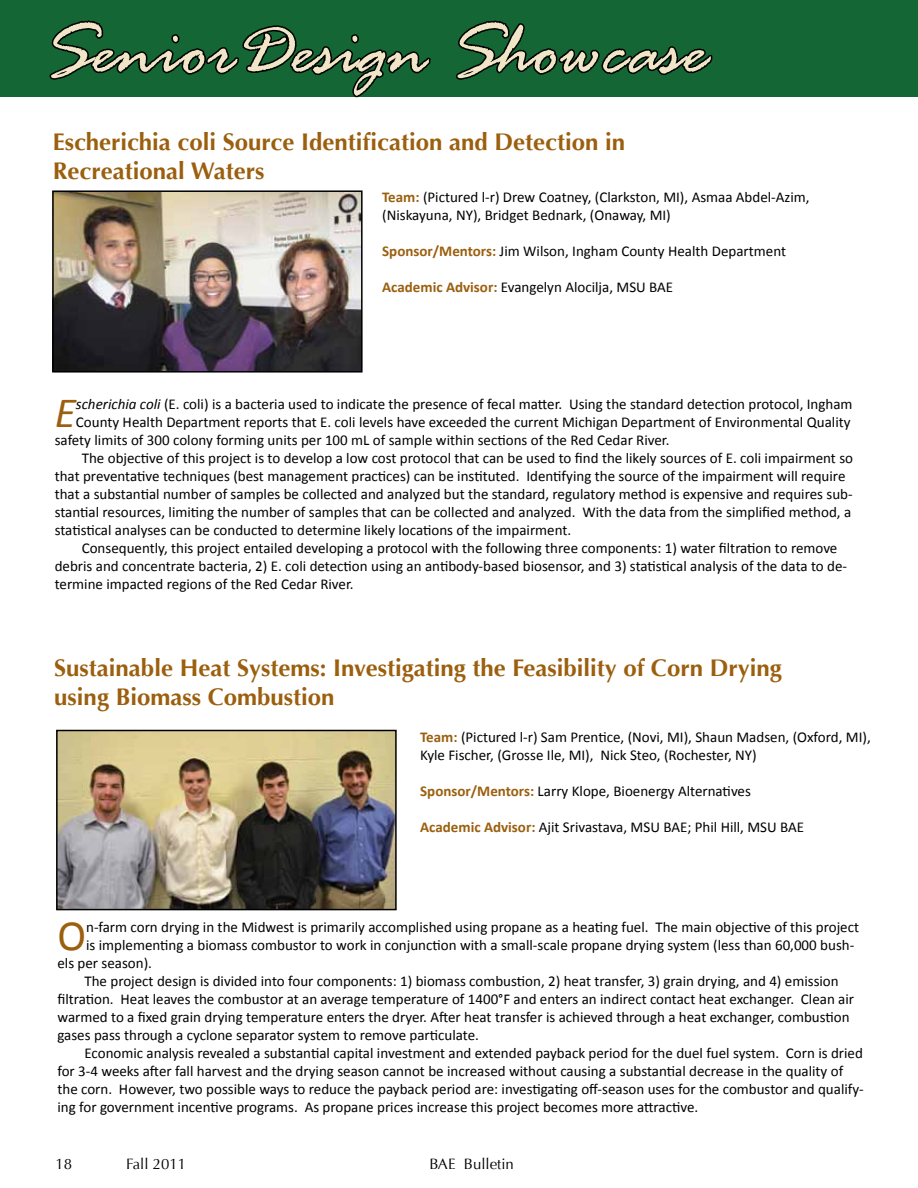
<style>
.page{position:relative;width:918px;height:1188px;background:#fff}
.page>*{position:absolute;margin:0;border:0;box-sizing:border-box;transform-origin:0 0}
.t1{font:italic 78px "Rage";color:#f1e5c7}
.t2{font:43.35px "Calibri";color:#9b5f0e}
.t3{font:italic 43.35px "Calibri";color:#9b5f0e}
.t4{font:700 24px/28.8px "Optima";color:#9b5f0e}
.t5{font:15px/18px "Calibri";color:#000}
.t6{font:15px "Optima";color:#000}
.s1{font-weight:700;color:#9b5f0e}
.s2{font-style:italic}
</style>
<div class="page">
<div style="left:0;top:0;width:918px;height:97px;background:#146734"></div>
<svg style="left:49px;top:20px;width:382px;height:78px"></svg>
<svg style="left:456px;top:20px;width:257px;height:60px"></svg>
<img style="left:55px;top:193px;width:305px;height:177px">
<div style="left:52px;top:190px;width:311px;height:183px;border:2px solid #000"></div>
<img style="left:59px;top:733px;width:335px;height:174px">
<div style="left:56px;top:730px;width:341px;height:180px;border:2px solid #000"></div>
<h1 class="t1" style="left:42px;top:9px;width:667px">SeniorDesign Showcase</h1>
<h3 class="t4" style="left:53px;top:128px;width:574px">Escherichia coli Source Identification and Detection in<br>Recreational Waters</h3>
<p class="t5" style="left:382px;top:188px;width:429px"><span class="s1">Team:</span> (Pictured l-r) Drew Coatney, (Clarkston, MI), Asmaa Abdel-Azim, (Niskayuna, NY), Bridget Bednark, (Onaway, MI)</p>
<p class="t5" style="left:382px;top:242px;width:405px"><span class="s1">Sponsor/Mentors:</span> Jim Wilson, Ingham County Health Department</p>
<p class="t5" style="left:382px;top:278px;width:293px"><span class="s1">Academic Advisor:</span> Evangelyn Alocilja, MSU BAE</p>
<h2 class="t3" style="left:55px;top:386px;width:23px">E</h2>
<p class="t5" style="left:76px;top:395px;width:778px"><span class="s2">scherichia coli</span> (E. coli) is a bacteria used to indicate the presence of fecal matter. Using the standard detection protocol, Ingham</p>
<p class="t5" style="left:76px;top:413px;width:776px">County Health Department reports that E. coli levels have exceeded the current Michigan Department of Environmental Quality</p>
<p class="t5" style="left:55px;top:431px;width:616px">safety limits of 300 colony forming units per 100 mL of sample within sections of the Red Cedar River.</p>
<p class="t5" style="left:82px;top:449px;width:773px">The objective of this project is to develop a low cost protocol that can be used to find the likely sources of E. coli impairment so</p>
<p class="t5" style="left:55px;top:467px;width:792px">that preventative techniques (best management practices) can be instituted. Identifying the source of the impairment will require</p>
<p class="t5" style="left:55px;top:485px;width:799px">that a substantial number of samples be collected and analyzed but the standard, regulatory method is expensive and requires sub-</p>
<p class="t5" style="left:55px;top:503px;width:798px">stantial resources, limiting the number of samples that can be collected and analyzed. With the data from the simplified method, a</p>
<p class="t5" style="left:55px;top:521px;width:518px">statistical analyses can be conducted to determine likely locations of the impairment.</p>
<p class="t5" style="left:82px;top:539px;width:757px">Consequently, this project entailed developing a protocol with the following three components: 1) water filtration to remove</p>
<p class="t5" style="left:55px;top:557px;width:794px">debris and concentrate bacteria, 2) E. coli detection using an antibody-based biosensor, and 3) statistical analysis of the data to de-</p>
<p class="t5" style="left:55px;top:575px;width:300px">termine impacted regions of the Red Cedar River.</p>
<h3 class="t4" style="left:54px;top:654px;width:729px">Sustainable Heat Systems: Investigating the Feasibility of Corn Drying using Biomass Combustion</h3>
<p class="t5" style="left:420px;top:727px;width:452px"><span class="s1">Team:</span> (Pictured l-r) Sam Prentice, (Novi, MI), Shaun Madsen, (Oxford, MI),<br>Kyle Fischer, (Grosse Ile, MI), Nick Steo, (Rochester, NY)</p>
<p class="t5" style="left:420px;top:781px;width:332px"><span class="s1">Sponsor/Mentors:</span> Larry Klope, Bioenergy Alternatives</p>
<p class="t5" style="left:420px;top:817px;width:386px"><span class="s1">Academic Advisor:</span> Ajit Srivastava, MSU BAE; Phil Hill, MSU BAE</p>
<h2 class="t2" style="left:57px;top:909px;width:30px">O</h2>
<p class="t5" style="left:86px;top:917px;width:774px">n-farm corn drying in the Midwest is primarily accomplished using propane as a heating fuel. The main objective of this project</p>
<p class="t5" style="left:86px;top:935px;width:770px">is implementing a biomass combustor to work in conjunction with a small-scale propane drying system (less than 60,000 bush-</p>
<p class="t5" style="left:57px;top:953px;width:96px">els per season).</p>
<p class="t5" style="left:84px;top:971px;width:756px">The project design is divided into four components: 1) biomass combustion, 2) heat transfer, 3) grain drying, and 4) emission</p>
<p class="t5" style="left:57px;top:989px;width:798px">filtration. Heat leaves the combustor at an average temperature of 1400°F and enters an indirect contact heat exchanger. Clean air</p>
<p class="t5" style="left:57px;top:1007px;width:794px">warmed to a fixed grain drying temperature enters the dryer. After heat transfer is achieved through a heat exchanger, combustion</p>
<p class="t5" style="left:57px;top:1025px;width:423px">gases pass through a cyclone separator system to remove particulate.</p>
<p class="t5" style="left:84px;top:1043px;width:780px">Economic analysis revealed a substantial capital investment and extended payback period for the duel fuel system. Corn is dried</p>
<p class="t5" style="left:57px;top:1061px;width:787px">for 3-4 weeks after fall harvest and the drying season cannot be increased without causing a substantial decrease in the quality of</p>
<p class="t5" style="left:57px;top:1079px;width:808px">the corn. However, two possible ways to reduce the payback period are: investigating off-season uses for the combustor and qualify-</p>
<p class="t5" style="left:57px;top:1097px;width:642px">ing for government incentive programs. As propane prices increase this project becomes more attractive.</p>
<p class="t6" style="left:55px;top:1155px;width:18px">18</p>
<p class="t6" style="left:126px;top:1155px;width:62px">Fall 2011</p>
<p class="t6" style="left:429px;top:1155px;width:86px">BAE Bulletin</p>
</div>
